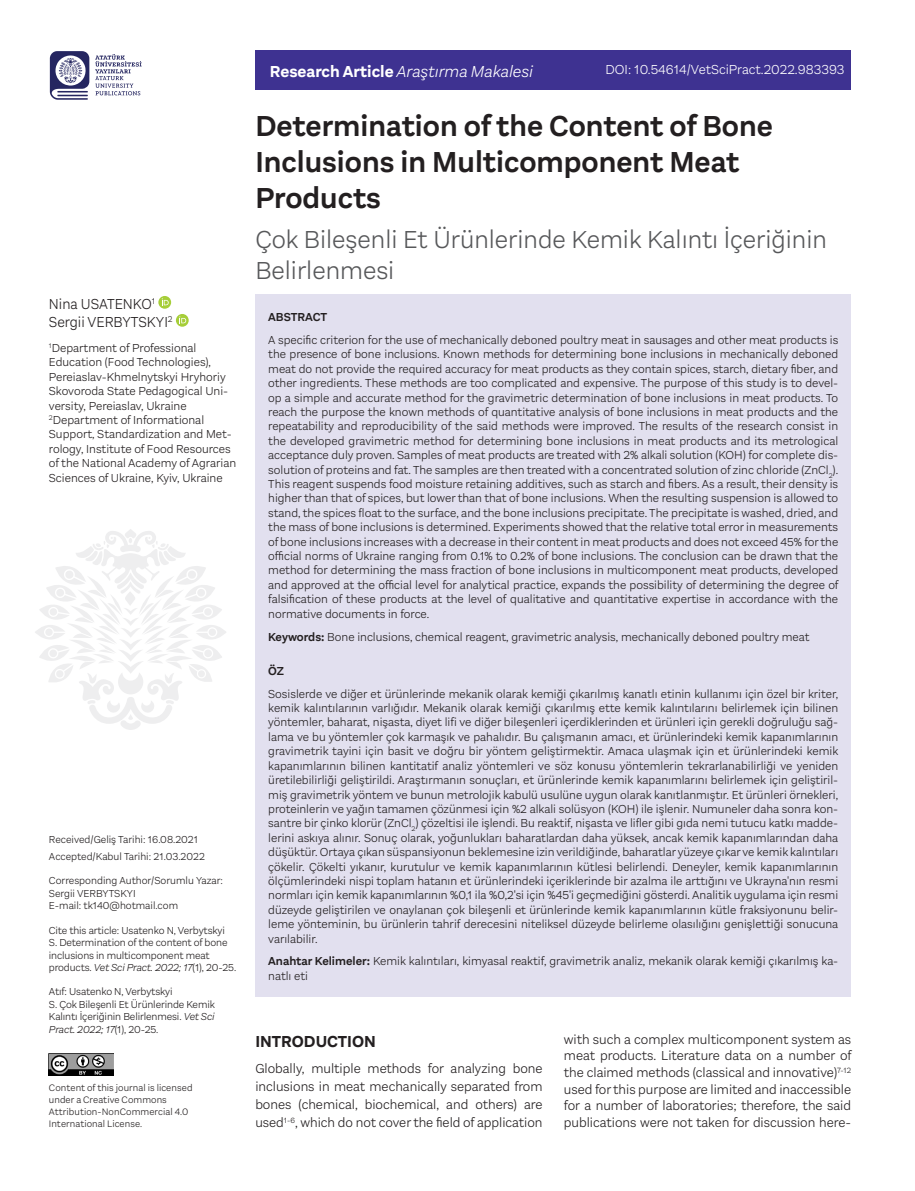
<style>
.page{position:relative;width:915px;height:1191px;background:#fff}
.page>*{position:absolute;margin:0;border:0;box-sizing:border-box;transform-origin:0 0}
.t1{font:600 30px "Aestetico";color:#231f20}
.t2{font:300 25.5px/30.6px "Aestetico";color:#57585a}
.t3{font:italic 300 16.5px "Aestetico";color:#fff}
.t4{font:700 16.5px "Aestetico";color:#231f20}
.t5{font:300 15px "Aestetico";color:#231f20;scale:.96 1}
.t6{font:300 13.5px/16.6px "Aestetico";color:#231f20;text-align:justify}
.t7{font:300 13.5px "Aestetico";color:#fff}
.t8{font:300 12px/14.4px "Aestetico";color:#231f20}
.t9{font:600 12px "Aestetico";color:#231f20}
.t10{font:300 10.5px/12.6px "Aestetico";letter-spacing:-.01em;color:#231f20}
.zz_Uroloji_running{font:300 9.75px/12px "Aestetico";letter-spacing:.01em;color:#231f20}
.s1{font-style:italic}
.s2{font-weight:700;font-style:normal}
.s3{font-weight:600}
</style>
<div class="page">
<svg style="left:35px;top:529px;width:191px;height:201px"></svg>
<div style="left:255px;top:50px;width:595px;height:39px;background:#3e3291"></div>
<div style="left:255px;top:294px;width:595px;height:702px;background:#e2e0ef"></div>
<svg style="left:158px;top:296px;width:13px;height:13px"></svg>
<svg style="left:162px;top:298px;width:7px;height:7px"></svg>
<svg style="left:176px;top:314px;width:13px;height:13px"></svg>
<svg style="left:179px;top:316px;width:7px;height:7px"></svg>
<img style="left:49px;top:1053px;width:65px;height:22px">
<svg style="left:95px;top:54px;width:47px;height:41px"></svg>
<svg style="left:50px;top:51px;width:39px;height:49px"></svg>
<p class="t5" style="left:49px;top:295px;width:112px">Nina USATENKO<sup>1</sup></p>
<p class="t5" style="left:49px;top:313px;width:130px">Sergii VERBYTSKYI<sup>2</sup></p>
<p class="t8" style="left:49px;top:341px;width:149px"><sup>1</sup>Department of Professional</p>
<p class="t8" style="left:49px;top:355px;width:178px">Education (Food Technologies),<br>Pereiaslav-Khmelnytskyi Hryhoriy</p>
<p class="t8" style="left:49px;top:384px;width:181px">Skovoroda State Pedagogical Uni-</p>
<p class="t8" style="left:49px;top:398px;width:139px">versity, Pereiaslav, Ukraine</p>
<p class="t8" style="left:49px;top:413px;width:189px"><sup>2</sup>Department of Informational Support, Standardization and Met&shy;rology, Institute of Food Resources of the National Academy of Agrarian Sciences of Ukraine, Kyiv, Ukraine</p>
<p class="t10" style="left:49px;top:833px;width:151px">Received/Geliş Tarihi: 16.08.2021</p>
<p class="t10" style="left:49px;top:850px;width:157px">Accepted/Kabul Tarihi: 21.03.2022</p>
<p class="t10" style="left:49px;top:874px;width:175px">Corresponding Author/Sorumlu Yazar:<br>Sergii VERBYTSKYI</p>
<p class="t10" style="left:49px;top:899px;width:131px">E-mail: tk140@hotmail.com</p>
<p class="t10" style="left:49px;top:923px;width:189px">Cite this article: Usatenko N, Verbytskyi<br>S. Determination of the content of bone inclusions in multicomponent meat products. <span class="s1">Vet Sci Pract. 2022; 17</span>(1), 20-25.</p>
<p class="t10" style="left:49px;top:985px;width:125px">Atıf: Usatenko N, Verbytskyi</p>
<p class="t10" style="left:49px;top:998px;width:167px;text-align:justify">S. Çok Bileşenli Et Ürünlerinde Kemik Kalıntı İçeriğinin Belirlenmesi. <span class="s1">Vet Sci Pract. 2022; 17</span>(1), 20-25.</p>
<p class="zz_Uroloji_running" style="left:49px;top:1081px;width:145px">Content of this journal is licensed under a Creative Commons<br>Attribution-NonCommercial 4.0<br>International License.</p>
<p class="t3" style="left:270px;top:62px;width:265px"><span class="s2">Research Article</span> Araştırma Makalesi</p>
<p class="t7" style="left:605px;top:62px;width:240px">DOI: 10.54614/VetSciPract.2022.983393</p>
<p class="t1" style="left:255px;top:108px;width:519px">Determination of the Content of Bone</p>
<p class="t1" style="left:255px;top:144px;width:485px">Inclusions in Multicomponent Meat</p>
<p class="t1" style="left:255px;top:180px;width:127px">Products</p>
<p class="t2" style="left:255px;top:224px;width:573px">Çok Bileşenli Et Ürünlerinde Kemik Kalıntı İçeriğinin<br>Belirlenmesi</p>
<p class="t9" style="left:268px;top:310px;width:61px">ABSTRACT</p>
<p class="t8" style="left:268px;top:333px;width:571px;text-align:justify">A specific criterion for the use of mechanically deboned poultry meat in sausages and other meat products is the presence of bone inclusions. Known methods for determining bone inclusions in mechanically deboned meat do not provide the required accuracy for meat products as they contain spices, starch, dietary fiber, and other ingredients. These methods are too complicated and expensive. The purpose of this study is to devel&shy;op a simple and accurate method for the gravimetric determination of bone inclusions in meat products. To reach the purpose the known methods of quantitative analysis of bone inclusions in meat products and the repeatability and reproducibility of the said methods were improved. The results of the research consist in the developed gravimetric method for determining bone inclusions in meat products and its metrological acceptance duly proven. Samples of meat products are treated with 2% alkali solution (KOH) for complete dis&shy;solution of proteins and fat. The samples are then treated with a concentrated solution of zinc chloride (ZnCl<sub>2</sub>).<br>This reagent suspends food moisture retaining additives, such as starch and fibers. As a result, their density is higher than that of spices, but lower than that of bone inclusions. When the resulting suspension is allowed to stand, the spices float to the surface, and the bone inclusions precipitate. The precipitate is washed, dried, and the mass of bone inclusions is determined. Experiments showed that the relative total error in measurements of bone inclusions increases with a decrease in their content in meat products and does not exceed 45% for the official norms of Ukraine ranging from 0.1% to 0.2% of bone inclusions. The conclusion can be drawn that the method for determining the mass fraction of bone inclusions in multicomponent meat products, developed and approved at the official level for analytical practice, expands the possibility of determining the degree of falsification of these products at the level of qualitative and quantitative expertise in accordance with the normative documents in force.</p>
<p class="t8" style="left:268px;top:629px;width:542px"><span class="s3">Keywords:</span> Bone inclusions, chemical reagent, gravimetric analysis, mechanically deboned poultry meat</p>
<p class="t9" style="left:268px;top:663px;width:17px">ÖZ</p>
<p class="t8" style="left:268px;top:686px;width:571px;text-align:justify">Sosislerde ve diğer et ürünlerinde mekanik olarak kemiği çıkarılmış kanatlı etinin kullanımı için özel bir kriter, kemik kalıntılarının varlığıdır. Mekanik olarak kemiği çıkarılmış ette kemik kalıntılarını belirlemek için bilinen yöntemler, baharat, nişasta, diyet lifi ve diğer bileşenleri içerdiklerinden et ürünleri için gerekli doğruluğu sağ&shy;lama ve bu yöntemler çok karmaşık ve pahalıdır. Bu çalışmanın amacı, et ürünlerindeki kemik kapanımlarının gravimetrik tayini için basit ve doğru bir yöntem geliştirmektir. Amaca ulaşmak için et ürünlerindeki kemik kapanımlarının bilinen kantitatif analiz yöntemleri ve söz konusu yöntemlerin tekrarlanabilirliği ve yeniden üretilebilirliği geliştirildi. Araştırmanın sonuçları, et ürünlerinde kemik kapanımlarını belirlemek için geliştiril&shy;miş gravimetrik yöntem ve bunun metrolojik kabulü usulüne uygun olarak kanıtlanmıştır. Et ürünleri örnekleri, proteinlerin ve yağın tamamen çözünmesi için %2 alkali solüsyon (KOH) ile işlenir. Numuneler daha sonra kon&shy;santre bir çinko klorür (ZnCl<sub>2</sub>) çözeltisi ile işlendi. Bu reaktif, nişasta ve lifler gibi gıda nemi tutucu katkı madde&shy;lerini askıya alınır. Sonuç olarak, yoğunlukları baharatlardan daha yüksek, ancak kemik kapanımlarından daha düşüktür. Ortaya çıkan süspansiyonun beklemesine izin verildiğinde, baharatlar yüzeye çıkar ve kemik kalıntıları çökelir. Çökelti yıkanır, kurutulur ve kemik kapanımlarının kütlesi belirlendi. Deneyler, kemik kapanımlarının ölçümlerindeki nispi toplam hatanın et ürünlerindeki içeriklerinde bir azalma ile arttığını ve Ukrayna'nın resmi normları için kemik kapanımlarının %0,1 ila %0,2'si için %45'i geçmediğini gösterdi. Analitik uygulama için resmi düzeyde geliştirilen ve onaylanan çok bileşenli et ürünlerinde kemik kapanımlarının kütle fraksiyonunu belir&shy;leme yönteminin, bu ürünlerin tahrif derecesini niteliksel düzeyde belirleme olasılığını genişlettiği sonucuna varılabilir.</p>
<p class="t8" style="left:268px;top:954px;width:571px"><span class="s3">Anahtar Kelimeler:</span> Kemik kalıntıları, kimyasal reaktif, gravimetrik analiz, mekanik olarak kemiği çıkarılmış ka&shy;natlı eti</p>
<p class="t4" style="left:255px;top:1031px;width:122px">INTRODUCTION</p>
<p class="t6" style="left:255px;top:1059px;width:289px;line-height:18px">Globally, multiple methods for analyzing bone inclusions in meat mechanically separated from bones (chemical, biochemical, and others) are used<sup>1-6</sup>, which do not cover the field of application</p>
<p class="t6" style="left:563px;top:1030px;width:289px">with such a complex multicomponent system as meat products. Literature data on a number of the claimed methods (classical and innovative)<sup>7-12 </sup>used for this purpose are limited and inaccessible for a number of laboratories; therefore, the said publications were not taken for discussion here-</p>
</div>
